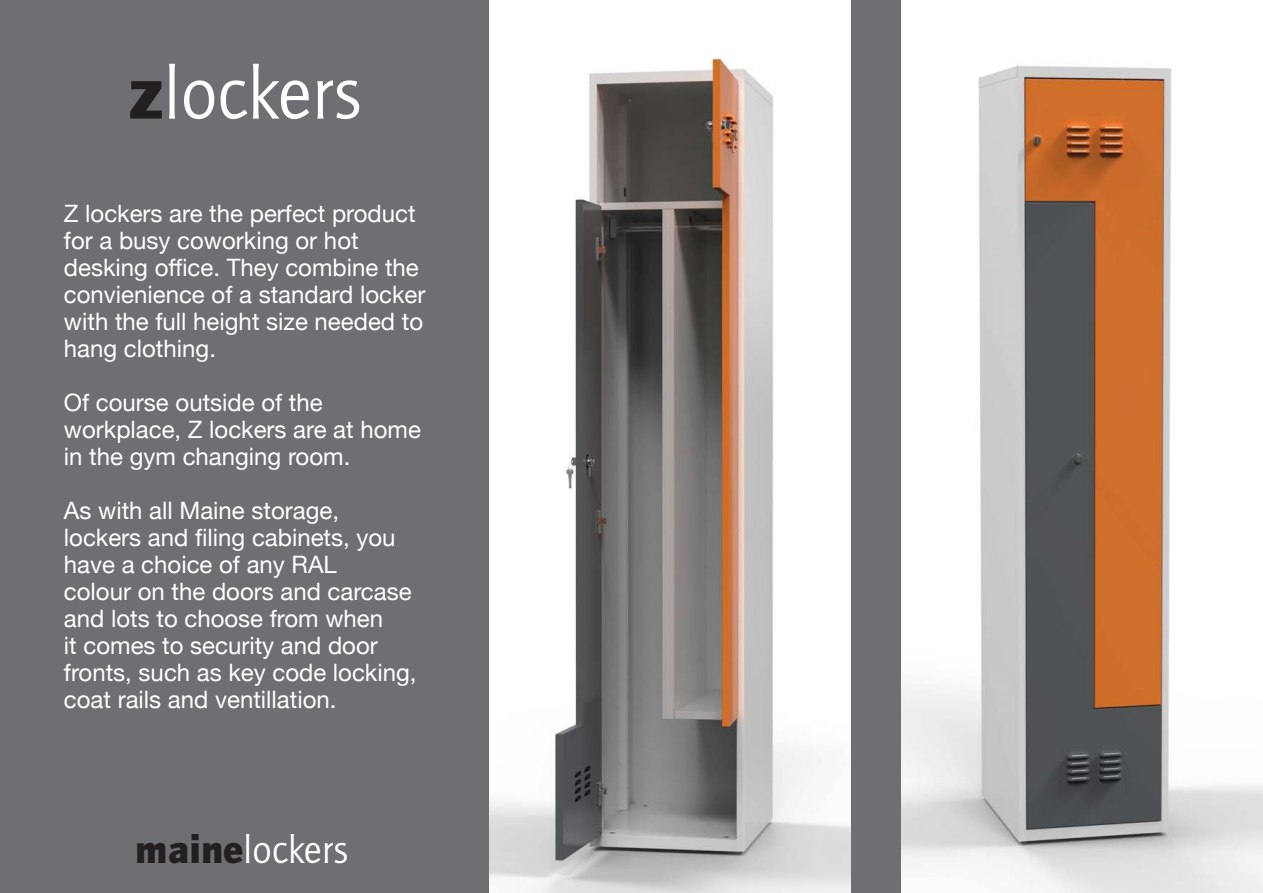
<style>
.page{position:relative;width:1263px;height:893px;background:#6e6e73}
.page>*{position:absolute;margin:0;border:0;box-sizing:border-box;transform-origin:0 0}
.t1{font:76.5px "Quay Sans EF";color:#fff}
.t2{font:40.5px "Quay Sans EF";color:#fff}
.t3{font:24px/27px "Helvetica Neue";color:#fff}
.s1{font-weight:900;color:#231f20}
</style>
<div class="page">
<img style="left:489px;top:0;width:361px;height:893px">
<img style="left:901px;top:0;width:362px;height:893px">
<p class="t1" style="left:128px;top:51px;width:235px"><span class="s1">z</span>lockers</p>
<p class="t3" style="left:64px;top:201px;width:353px">Z lockers are the perfect product for a busy coworking or hot</p>
<p class="t3" style="left:64px;top:255px;width:363px">desking office. They combine the convienience of a standard locker with the full height size needed to hang clothing.</p>
<p class="t3" style="left:64px;top:390px;width:260px">Of course outside of the</p>
<p class="t3" style="left:64px;top:417px;width:358px">workplace, Z lockers are at home in the gym changing room.</p>
<p class="t3" style="left:64px;top:498px;width:277px">As with all Maine storage,</p>
<p class="t3" style="left:64px;top:525px;width:333px">lockers and filing cabinets, you have a choice of any RAL</p>
<p class="t3" style="left:64px;top:579px;width:354px">colour on the doors and carcase and lots to choose from when<br>it comes to security and door fronts, such as key code locking, coat rails and ventillation.</p>
<p class="t2" style="left:135px;top:828px;width:214px"><span class="s1">maine</span>lockers</p>
</div>
